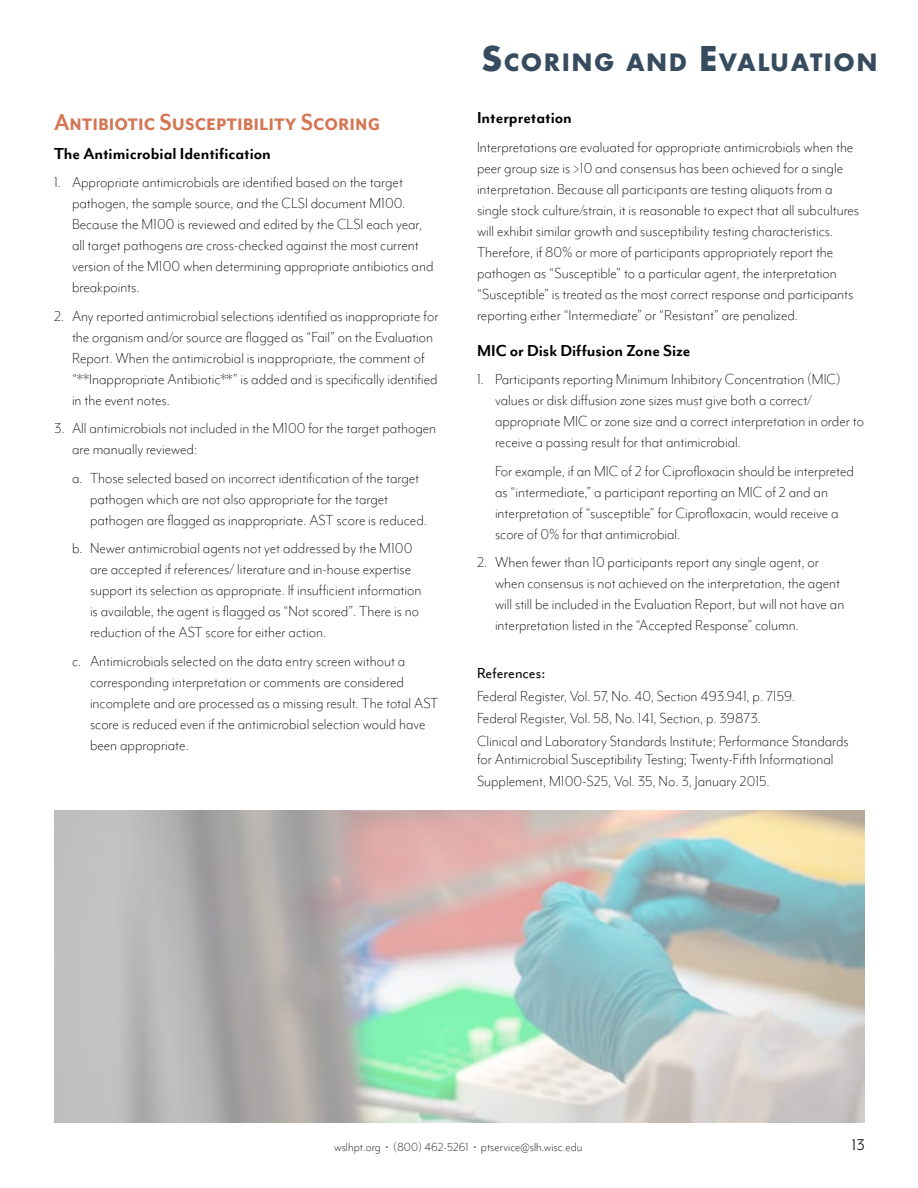
<style>
.page{position:relative;width:918px;height:1188px;background:#fff}
.page>*{position:absolute;margin:0;border:0;box-sizing:border-box;transform-origin:0 0}
.t1{font:700 26.25px "Mr Eaves Mod OT";color:#d47654;scale:.95 1}
.t2{font:700 26.25px "Futura PT";letter-spacing:.055em;color:#364b5e}
.t3{font:700 18px "Mr Eaves Mod OT";color:#000}
.t4{font:18px "Mr Eaves Mod OT";color:#000}
.t5{font:300 16.5px/21px "Mr Eaves Mod OT";color:#000}
.t6{font:16.5px "Mr Eaves Mod OT";color:#000}
.t7{font:300 13.5px "Mr Eaves Mod OT";color:#000}
.s1{font-size:37.5px}
</style>
<div class="page">
<img style="left:54px;top:811px;width:811px;height:311px">
<h1 class="t1" style="left:54px;top:107px;width:345px">Antibiotic Susceptibility Scoring</h1>
<p class="t3" style="left:54px;top:143px;width:219px">The Antimicrobial Identification</p>
<p class="t5" style="left:72px;top:171px;width:363px;text-indent:-18px">1. Appropriate antimicrobials are identified based on the target pathogen, the sample source, and the CLSI document M100.<br>Because the M100 is reviewed and edited by the CLSI each year, all target pathogens are cross-checked against the most current version of the M100 when determining appropriate antibiotics and breakpoints.</p>
<p class="t5" style="left:72px;top:305px;width:368px;text-indent:-18px">2. Any reported antimicrobial selections identified as inappropriate for the organism and/or source are flagged as “Fail” on the Evaluation Report. When the antimicrobial is inappropriate, the comment of “**Inappropriate Antibiotic**” is added and is specifically identified in the event notes.</p>
<p class="t5" style="left:72px;top:417px;width:366px;text-indent:-18px">3. All antimicrobials not included in the M100 for the target pathogen are manually reviewed:</p>
<p class="t5" style="left:90px;top:467px;width:338px;text-indent:-18px">a. Those selected based on incorrect identification of the target pathogen which are not also appropriate for the target pathogen are flagged as inappropriate. AST score is reduced.</p>
<p class="t5" style="left:90px;top:537px;width:333px;text-indent:-18px">b. Newer antimicrobial agents not yet addressed by the M100 are accepted if references/ literature and in-house expertise support its selection as appropriate. If insufficient information is available, the agent is flagged as “Not scored”. There is no reduction of the AST score for either action.</p>
<p class="t5" style="left:90px;top:650px;width:350px;text-indent:-18px">c. Antimicrobials selected on the data entry screen without a corresponding interpretation or comments are considered incomplete and are processed as a missing result. The total AST score is reduced even if the antimicrobial selection would have been appropriate.</p>
<h1 class="t2" style="left:481px;top:45px;width:398px"><span class="s1">S</span>CORING AND <span class="s1">E</span>VALUATION</h1>
<p class="t3" style="left:477px;top:108px;width:97px">Interpretation</p>
<p class="t5" style="left:477px;top:136px;width:384px">Interpretations are evaluated for appropriate antimicrobials when the peer group size is &gt;10 and consensus has been achieved for a single interpretation. Because all participants are testing aliquots from a single stock culture/strain, it is reasonable to expect that all subcultures will exhibit similar growth and susceptibility testing characteristics.<br>Therefore, if 80% or more of participants appropriately report the pathogen as “Susceptible” to a particular agent, the interpretation “Susceptible” is treated as the most correct response and participants reporting either “Intermediate” or “Resistant” are penalized.</p>
<p class="t3" style="left:477px;top:340px;width:215px">MIC or Disk Diffusion Zone Size</p>
<p class="t5" style="left:495px;top:368px;width:371px;text-indent:-18px">1. Participants reporting Minimum Inhibitory Concentration (MIC) values or disk diffusion zone sizes must give both a correct/ appropriate MIC or zone size and a correct interpretation in order to receive a passing result for that antimicrobial.</p>
<p class="t5" style="left:495px;top:460px;width:360px">For example, if an MIC of 2 for Ciprofloxacin should be interpreted as “intermediate,” a participant reporting an MIC of 2 and an interpretation of “susceptible” for Ciprofloxacin, would receive a score of 0% for that antimicrobial.</p>
<p class="t5" style="left:495px;top:551px;width:351px;text-indent:-18px">2. When fewer than 10 participants report any single agent, or when consensus is not achieved on the interpretation, the agent will still be included in the Evaluation Report, but will not have an interpretation listed in the “Accepted Response” column.</p>
<p class="t6" style="left:477px;top:664px;width:70px">References:</p>
<p class="t5" style="left:477px;top:684px;width:373px;line-height:22.5px">Federal Register, Vol. 57, No. 40, Section 493.941, p. 7159.<br>Federal Register, Vol. 58, No. 141, Section, p. 39873.<br>Clinical and Laboratory Standards Institute; Performance Standards</p>
<p class="t5" style="left:477px;top:747px;width:358px;line-height:22.5px">for Antimicrobial Susceptibility Testing; Twenty-Fifth Informational<br>Supplement, M100-S25, Vol. 35, No. 3, January 2015.</p>
<p class="t7" style="left:334px;top:1140px;width:250px">wslhpt.org • (800) 462-5261 • ptservice@slh.wisc.edu</p>
<p class="t4" style="left:852px;top:1135px;width:14px">13</p>
</div>
